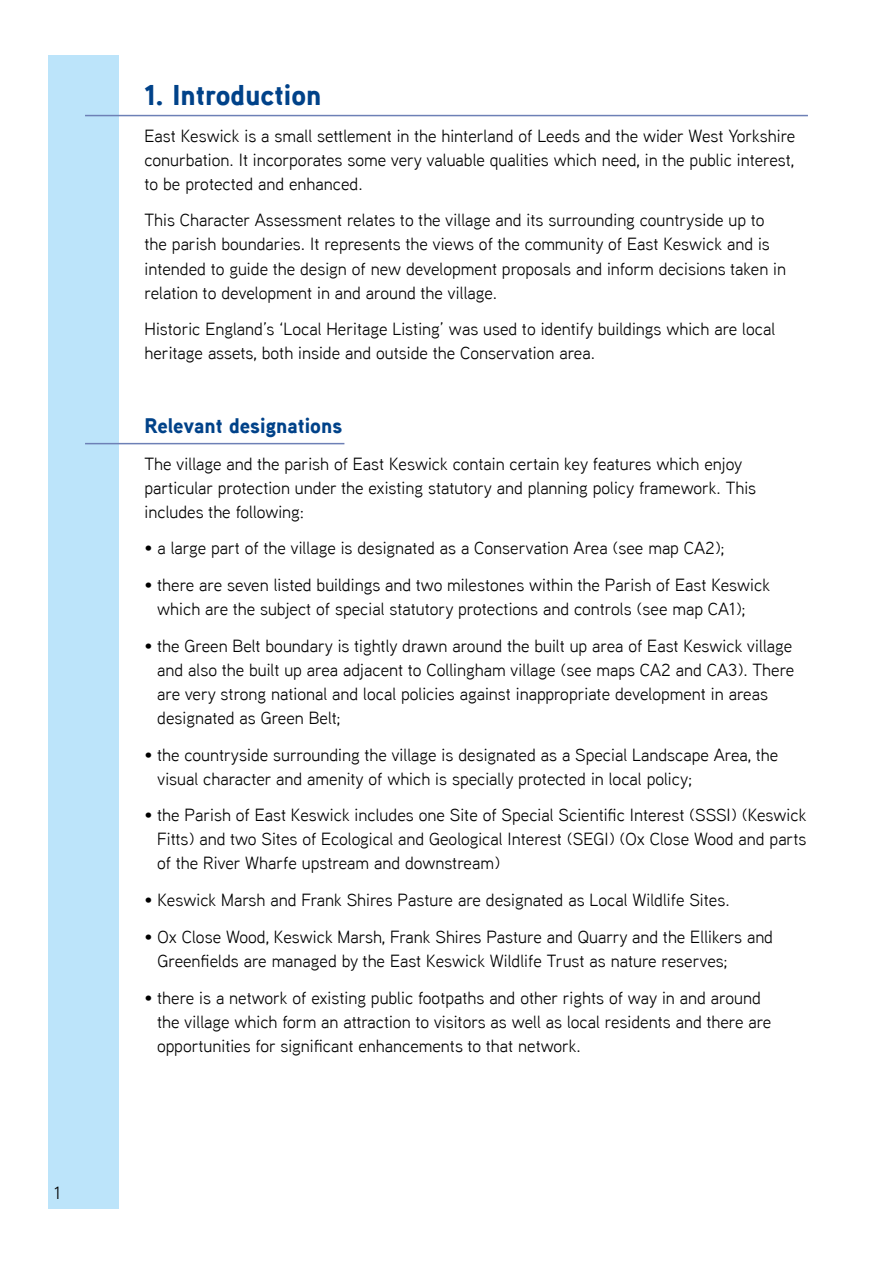
<style>
.page{position:relative;width:893px;height:1263px;background:#fff}
.page>*{position:absolute;margin:0;border:0;box-sizing:border-box;transform-origin:0 0}
.t1{font:900 28.5px "Aaux Next";color:#004289}
.t2{font:900 21px "Aaux Next";color:#004289}
.t3{font:17.55px/24px "Aaux Next";color:#000}
</style>
<div class="page">
<div style="left:49px;top:55px;width:70px;height:1154px;background:#bce4fa"></div>
<hr style="left:85px;top:443px;width:259px;height:1px;background:#6d80b6">
<hr style="left:85px;top:115px;width:723px;height:1px;background:#6d80b6">
<p class="t3" style="left:54px;top:1180px;width:8px">1</p>
<h1 class="t1" style="left:145px;top:75px;width:178px">1. Introduction</h1>
<p class="t3" style="left:145px;top:123px;width:652px;text-align:justify">East Keswick is a small settlement in the hinterland of Leeds and the wider West Yorkshire conurbation. It incorporates some very valuable qualities which need, in the public interest, to be protected and enhanced.</p>
<p class="t3" style="left:145px;top:208px;width:643px">This Character Assessment relates to the village and its surrounding countryside up to the parish boundaries. It represents the views of the community of East Keswick and is intended to guide the design of new development proposals and inform decisions taken in relation to development in and around the village.</p>
<p class="t3" style="left:145px;top:317px;width:632px">Historic England’s ‘Local Heritage Listing’ was used to identify buildings which are local heritage assets, both inside and outside the Conservation area.</p>
<p class="t2" style="left:145px;top:410px;width:199px">Relevant designations</p>
<p class="t3" style="left:145px;top:451px;width:613px">The village and the parish of East Keswick contain certain key features which enjoy particular protection under the existing statutory and planning policy framework. This includes the following:</p>
<p class="t3" style="left:145px;top:536px;width:581px">• a large part of the village is designated as a Conservation Area (see map CA2);</p>
<p class="t3" style="left:157px;top:572px;width:614px;text-indent:-13px">• there are seven listed buildings and two milestones within the Parish of East Keswick which are the subject of special statutory protections and controls (see map CA1);</p>
<p class="t3" style="left:157px;top:633px;width:639px;text-indent:-13px">• the Green Belt boundary is tightly drawn around the built up area of East Keswick village and also the built up area adjacent to Collingham village (see maps CA2 and CA3). There are very strong national and local policies against inappropriate development in areas designated as Green Belt;</p>
<p class="t3" style="left:157px;top:742px;width:623px;text-indent:-13px">• the countryside surrounding the village is designated as a Special Landscape Area, the visual character and amenity of which is specially protected in local policy;</p>
<p class="t3" style="left:157px;top:803px;width:651px;text-align:justify;text-indent:-13px">• the Parish of East Keswick includes one Site of Special Scientific Interest (SSSI) (Keswick Fitts) and two Sites of Ecological and Geological Interest (SEGI) (Ox Close Wood and parts of the River Wharfe upstream and downstream)</p>
<p class="t3" style="left:145px;top:887px;width:587px">• Keswick Marsh and Frank Shires Pasture are designated as Local Wildlife Sites.</p>
<p class="t3" style="left:158px;top:924px;width:617px;text-indent:-13px">• Ox Close Wood, Keswick Marsh, Frank Shires Pasture and Quarry and the Ellikers and<br>Greenfields are managed by the East Keswick Wildlife Trust as nature reserves;</p>
<p class="t3" style="left:157px;top:985px;width:616px;text-indent:-13px">• there is a network of existing public footpaths and other rights of way in and around the village which form an attraction to visitors as well as local residents and there are opportunities for significant enhancements to that network.</p>
</div>
